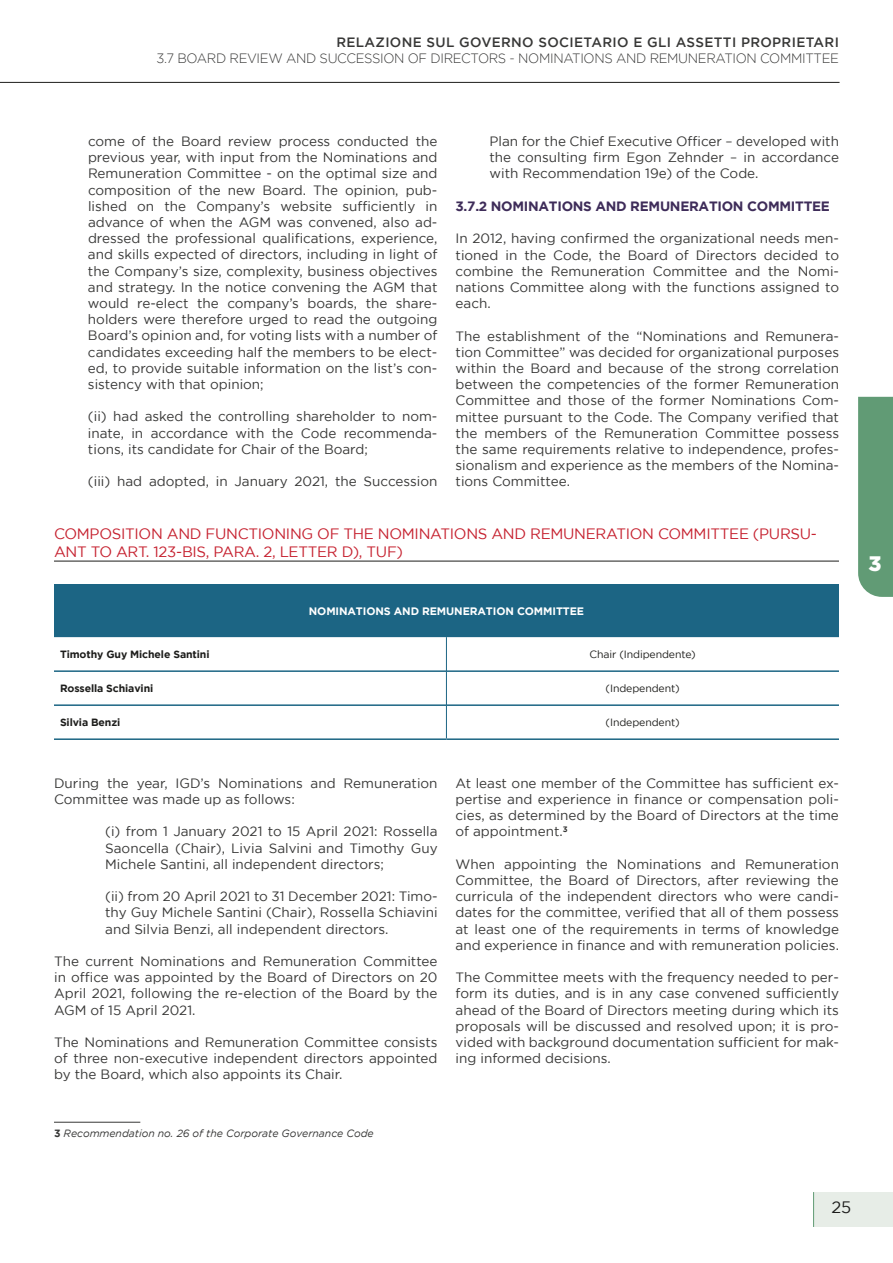
<style>
.page{position:relative;width:893px;height:1263px;background:#fff}
.page>*{position:absolute;margin:0;border:0;box-sizing:border-box;transform-origin:0 0}
.t1{font:900 21px "Gotham";color:#fff}
.t2{font:16.5px "Gotham";color:#1d1d1b}
.t3{font:15px/17.7px "Gotham";letter-spacing:-.02em;color:#c62230}
.t4{font:13.5px/16.2px "Gotham";color:#373736;text-align:justify}
.t5{font:300 13.5px "Gotham";letter-spacing:-.025em;color:#373736}
.t6{font:500 13.5px "Gotham";letter-spacing:.025em;color:#373736}
.t7{font:700 13.5px "Gotham";letter-spacing:-.02em;color:#3e2c59}
.t8{font:700 10.8px "Gotham";letter-spacing:-.01em;color:#fff}
.t9{font:700 10.5px "Gotham";letter-spacing:-.01em;color:#1d1d1b}
.t10{font:italic 10.5px "Gotham";letter-spacing:-.005em;color:#373736}
.t11{font:10.5px "Gotham";letter-spacing:-.01em;color:#1d1d1b}
.s1{font-weight:700;font-style:normal}
</style>
<div class="page">
<div style="left:813px;top:1192px;width:80px;height:35px;background:#e7ede7"></div>
<hr style="left:813px;top:1192px;width:1px;height:35px;background:#619b75">
<div style="left:858px;top:397px;width:35px;height:200px;background:#619b75"></div>
<hr style="left:0;top:82px;width:839px;height:1px;background:#1d1d1b">
<div style="left:54px;top:584px;width:785px;height:53px;background:#1c6584"></div>
<svg style="left:54px;top:637px;width:785px;height:101px"></svg>
<hr style="left:54px;top:670px;width:392px;height:2px;background:#1c6584">
<hr style="left:447px;top:670px;width:392px;height:2px;background:#1c6584">
<hr style="left:54px;top:704px;width:392px;height:2px;background:#1c6584">
<hr style="left:447px;top:704px;width:392px;height:2px;background:#1c6584">
<hr style="left:54px;top:738px;width:392px;height:2px;background:#1c6584">
<hr style="left:446px;top:738px;width:393px;height:2px;background:#1c6584">
<hr style="left:446px;top:637px;width:1px;height:34px;background:#1c6584">
<hr style="left:446px;top:671px;width:1px;height:34px;background:#1c6584">
<hr style="left:446px;top:705px;width:1px;height:33px;background:#1c6584">
<hr style="left:54px;top:561px;width:785px;height:1px;background:#1d1d1b">
<hr style="left:54px;top:1122px;width:86px;height:1px;background:#373736">
<p class="t6" style="left:336px;top:35px;width:504px">RELAZIONE SUL GOVERNO SOCIETARIO E GLI ASSETTI PROPRIETARI</p>
<p class="t5" style="left:156px;top:51px;width:684px">3.7 BOARD REVIEW AND SUCCESSION OF DIRECTORS - NOMINATIONS AND REMUNERATION COMMITTEE</p>
<p class="t4" style="left:88px;top:133px;width:351px">come of the Board review process conducted the previous year, with input from the Nominations and Remuneration Committee - on the optimal size and composition of the new Board. The opinion, pub&shy;lished on the Company’s website sufficiently in advance of when the AGM was convened, also ad&shy;dressed the professional qualifications, experience, and skills expected of directors, including in light of the Company’s size, complexity, business objectives and strategy. In the notice convening the AGM that would re-elect the company’s boards, the share&shy;holders were therefore urged to read the outgoing Board’s opinion and, for voting lists with a number of candidates exceeding half the members to be elect&shy;ed, to provide suitable information on the list’s con&shy;sistency with that opinion;</p>
<p class="t4" style="left:88px;top:408px;width:351px">(ii) had asked the controlling shareholder to nom&shy;inate, in accordance with the Code recommenda&shy;tions, its candidate for Chair of the Board;</p>
<p class="t4" style="left:88px;top:473px;width:351px">(iii) had adopted, in January 2021, the Succession</p>
<p class="t4" style="left:489px;top:133px;width:351px">Plan for the Chief Executive Officer – developed with the consulting firm Egon Zehnder – in accordance with Recommendation 19e) of the Code.</p>
<p class="t7" style="left:455px;top:198px;width:376px">3.7.2 NOMINATIONS AND REMUNERATION COMMITTEE</p>
<p class="t4" style="left:455px;top:230px;width:385px">In 2012, having confirmed the organizational needs men&shy;tioned in the Code, the Board of Directors decided to combine the Remuneration Committee and the Nomi&shy;nations Committee along with the functions assigned to each.</p>
<p class="t4" style="left:456px;top:328px;width:385px">The establishment of the “Nominations and Remunera&shy;tion Committee” was decided for organizational purposes within the Board and because of the strong correlation between the competencies of the former Remuneration Committee and those of the former Nominations Com&shy;mittee pursuant to the Code. The Company verified that the members of the Remuneration Committee possess the same requirements relative to independence, profes&shy;sionalism and experience as the members of the Nomina&shy;tions Committee.</p>
<p class="t3" style="left:54px;top:524px;width:764px">COMPOSITION AND FUNCTIONING OF THE NOMINATIONS AND REMUNERATION COMMITTEE (PURSU-<br>ANT TO ART. 123-BIS, PARA. 2, LETTER D), TUF)</p>
<p class="t8" style="left:309px;top:604px;width:277px">NOMINATIONS AND REMUNERATION COMMITTEE</p>
<p class="t9" style="left:60px;top:648px;width:151px">Timothy Guy Michele Santini</p>
<p class="t11" style="left:590px;top:648px;width:108px">Chair (Indipendente)</p>
<p class="t9" style="left:60px;top:682px;width:95px">Rossella Schiavini</p>
<p class="t11" style="left:606px;top:682px;width:76px">(Independent)</p>
<p class="t9" style="left:60px;top:716px;width:62px">Silvia Benzi</p>
<p class="t11" style="left:606px;top:716px;width:76px">(Independent)</p>
<p class="t4" style="left:54px;top:775px;width:385px">During the year, IGD’s Nominations and Remuneration<br>Committee was made up as follows:</p>
<p class="t4" style="left:105px;top:823px;width:334px">(i) from 1 January 2021 to 15 April 2021: Rossella Saoncella (Chair), Livia Salvini and Timothy Guy Michele Santini, all independent directors;</p>
<p class="t4" style="left:105px;top:888px;width:334px">(ii) from 20 April 2021 to 31 December 2021: Timo&shy;thy Guy Michele Santini (Chair), Rossella Schiavini and Silvia Benzi, all independent directors.</p>
<p class="t4" style="left:54px;top:953px;width:385px">The current Nominations and Remuneration Committee in office was appointed by the Board of Directors on 20<br>April 2021, following the re-election of the Board by the AGM of 15 April 2021.</p>
<p class="t4" style="left:54px;top:1034px;width:385px">The Nominations and Remuneration Committee consists of three non-executive independent directors appointed by the Board, which also appoints its Chair.</p>
<p class="t4" style="left:455px;top:775px;width:385px">At least one member of the Committee has sufficient ex&shy;pertise and experience in finance or compensation poli&shy;cies, as determined by the Board of Directors at the time of appointment.<sup>3</sup></p>
<p class="t4" style="left:455px;top:856px;width:385px">When appointing the Nominations and Remuneration Committee, the Board of Directors, after reviewing the curricula of the independent directors who were candi&shy;dates for the committee, verified that all of them possess at least one of the requirements in terms of knowledge and experience in finance and with remuneration policies.</p>
<p class="t4" style="left:455px;top:969px;width:385px">The Committee meets with the frequency needed to per&shy;form its duties, and is in any case convened sufficiently ahead of the Board of Directors meeting during which its proposals will be discussed and resolved upon; it is pro&shy;vided with background documentation sufficient for mak&shy;ing informed decisions.</p>
<p class="t10" style="left:54px;top:1128px;width:321px"><span class="s1">3</span> Recommendation no. 26 of the Corporate Governance Code</p>
<h1 class="t1" style="left:869px;top:552px;width:15px">3</h1>
<p class="t2" style="left:831px;top:1198px;width:21px">25</p>
</div>
